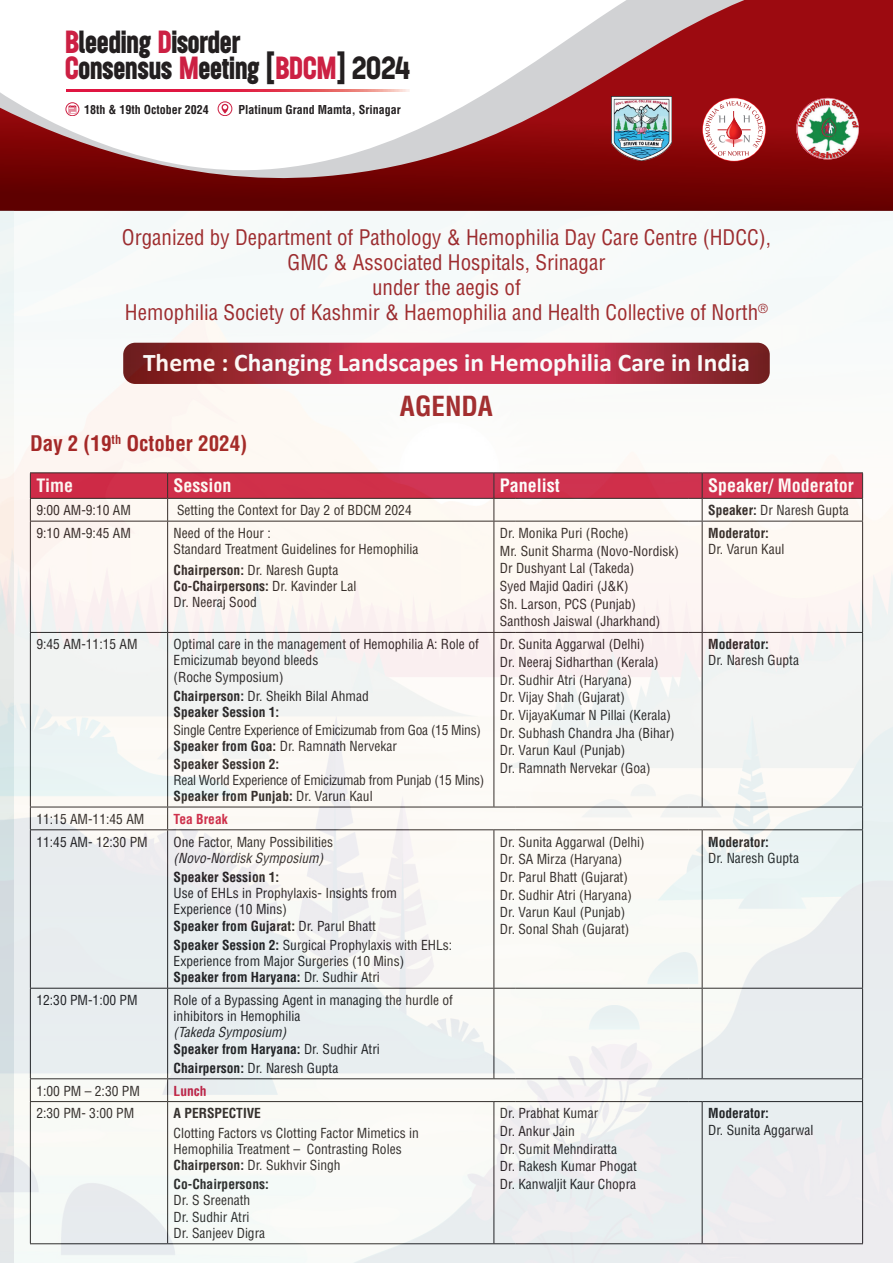
<style>
.page{position:relative;width:893px;height:1263px;background:#fff}
.page>*{position:absolute;margin:0;border:0;box-sizing:border-box;transform-origin:0 0}
.t1{font:700 34.5px/25.5px "Roundkey";letter-spacing:-.005em;color:#231f20}
.t2{font:700 condensed 27px "Helvetica CE";color:#9d1c1f}
.t3{font:700 25.5px "Calibri";color:#fff}
.t4{font:condensed 21px/25.2px "Helvetica CE";color:#9d1c1f;text-align:center}
.t5{font:700 condensed 21px "Helvetica CE";color:#9d1c1f}
.t6{font:700 condensed 18px "Helvetica";color:#fff}
.t7{font:condensed 13.5px/17.7px "Helvetica CE";color:#231f20}
.t8{font:700 condensed 13.5px/16.2px "Helvetica CE";color:#231f20}
.t9{font:condensed 13.5px/16.2px "Helvetica CE";letter-spacing:-.02em;color:#231f20}
.t10{font:italic condensed 13.5px "Helvetica CE";color:#231f20}
.t11{font:700 condensed 13.5px "Helvetica CE";color:#cc2043}
.t12{font:700 condensed 12px "Helvetica CE";color:#231f20}
.s1{color:#cc2043}
.s2{font-weight:700}
.s3{font-weight:400}
.s4{font-weight:400;font-style:italic}
</style>
<div class="page">
<svg style="left:0;top:0;width:893px;height:211px"></svg>
<div style="left:703px;top:98px;width:62px;height:63px;background:#fff;border-radius:50%"></div>
<svg style="left:705px;top:101px;width:58px;height:55px"></svg>
<img style="left:725px;top:115px;width:17px;height:29px">
<img style="left:612px;top:97px;width:60px;height:64px">
<img style="left:796px;top:98px;width:63px;height:61px">
<img style="left:14px;top:211px;width:879px;height:1052px">
<svg style="left:68px;top:105px;width:8px;height:8px"></svg>
<div style="left:66px;top:103px;width:13px;height:13px;border:1px solid #cd1f42;border-radius:50%"></div>
<svg style="left:221px;top:104px;width:8px;height:10px"></svg>
<div style="left:218px;top:102px;width:14px;height:14px;border:1px solid #cd1f42;border-radius:50%"></div>
<svg style="left:66px;top:89px;width:343px;height:2px"></svg>
<h1 class="t1" style="left:65px;top:28px;width:346px"><span class="s1">B</span>leeding <span class="s1">D</span>isorder<br><span class="s1">C</span>onsensus <span class="s1">M</span>eeting [<span class="s1">BDCM</span>] 2024</h1>
<p class="t12" style="left:84px;top:103px;width:126px">18th &amp; 19th October 2024</p>
<p class="t12" style="left:238px;top:103px;width:164px">Platinum Grand Mamta, Srinagar</p>
<h3 class="t4" style="left:122px;top:224px;width:651px">Organized by Department of Pathology &amp; Hemophilia Day Care Centre (HDCC), GMC &amp; Associated Hospitals, Srinagar<br>under the aegis of<br>Hemophilia Society of Kashmir &amp; Haemophilia and Health Collective of North<sup>®</sup></h3>
<h3 class="t3" style="left:143px;top:345px;width:608px">Theme : Changing Landscapes in Hemophilia Care in India</h3>
<h3 class="t5" style="left:30px;top:430px;width:219px">Day 2 (19<sup>th</sup> October 2024)</h3>
<h2 class="t2" style="left:400px;top:389px;width:95px">AGENDA</h2>
<h3 class="t6" style="left:36px;top:474px;width:38px">Time</h3>
<h3 class="t6" style="left:174px;top:474px;width:59px">Session</h3>
<h3 class="t6" style="left:500px;top:474px;width:62px">Panelist</h3>
<h3 class="t6" style="left:708px;top:474px;width:147px">Speaker/ Moderator</h3>
<p class="t7" style="left:36px;top:501px;width:96px">9:00 AM-9:10 AM</p>
<p class="t7" style="left:177px;top:501px;width:236px">Setting the Context for Day 2 of BDCM 2024</p>
<p class="t7" style="left:708px;top:501px;width:142px"><span class="s2">Speaker:</span> Dr Naresh Gupta</p>
<p class="t7" style="left:36px;top:524px;width:96px">9:10 AM-9:45 AM</p>
<p class="t7" style="left:174px;top:525px;width:246px;line-height:16.2px">Need of the Hour :<br>Standard Treatment Guidelines for Hemophilia</p>
<p class="t7" style="left:174px;top:562px;width:184px;line-height:16.2px"><span class="s2">Chairperson:</span> Dr. Naresh Gupta<br><span class="s2">Co-Chairpersons:</span> Dr. Kavinder Lal<br>Dr. Neeraj Sood</p>
<p class="t7" style="left:500px;top:524px;width:180px">Dr. Monika Puri (Roche)<br>Mr. Sunit Sharma (Novo-Nordisk)<br>Dr Dushyant Lal (Takeda)<br>Syed Majid Qadiri (J&amp;K)<br>Sh. Larson, PCS (Punjab)<br>Santhosh Jaiswal (Jharkhand)</p>
<p class="t8" style="left:708px;top:525px;width:62px">Moderator:</p>
<p class="t7" style="left:708px;top:540px;width:78px">Dr. Varun Kaul</p>
<p class="t7" style="left:36px;top:635px;width:103px">9:45 AM-11:15 AM</p>
<p class="t7" style="left:174px;top:636px;width:307px;line-height:16.2px">Optimal care in the management of Hemophilia A: Role of<br>Emicizumab beyond bleeds<br>(Roche Symposium)</p>
<p class="t8" style="left:174px;top:688px;width:197px">Chairperson: <span class="s3">Dr. Sheikh Bilal Ahmad<br></span>Speaker Session 1:</p>
<p class="t9" style="left:174px;top:722px;width:309px">Single Centre Experience of Emicizumab from Goa (15 Mins)<br><span class="s2">Speaker from Goa:</span> Dr. Ramnath Nervekar</p>
<p class="t8" style="left:174px;top:755px;width:107px">Speaker Session 2:</p>
<p class="t9" style="left:174px;top:772px;width:312px">Real World Experience of Emicizumab from Punjab (15 Mins)<br><span class="s2">Speaker from Punjab:</span> Dr. Varun Kaul</p>
<p class="t7" style="left:36px;top:810px;width:110px">11:15 AM-11:45 AM</p>
<p class="t11" style="left:174px;top:810px;width:56px">Tea Break</p>
<p class="t7" style="left:36px;top:833px;width:113px">11:45 AM- 12:30 PM</p>
<p class="t7" style="left:174px;top:833px;width:161px">One Factor, Many Possibilities</p>
<p class="t10" style="left:174px;top:849px;width:151px">(Novo-Nordisk Symposium)</p>
<p class="t8" style="left:174px;top:869px;width:107px">Speaker Session 1:</p>
<p class="t7" style="left:174px;top:885px;width:225px;line-height:16.2px">Use of EHLs in Prophylaxis- Insights from<br>Experience (10 Mins)<br><span class="s2">Speaker from Gujarat:</span> Dr. Parul Bhatt</p>
<p class="t7" style="left:174px;top:937px;width:280px;line-height:16.2px"><span class="s2">Speaker Session 2:</span> Surgical Prophylaxis with EHLs:<br>Experience from Major Surgeries (10 Mins)<br><span class="s2">Speaker from Haryana:</span> Dr. Sudhir Atri</p>
<p class="t7" style="left:36px;top:991px;width:103px">12:30 PM-1:00 PM</p>
<p class="t7" style="left:174px;top:992px;width:281px;line-height:16.2px">Role of a Bypassing Agent in managing the hurdle of inhibitors in Hemophilia</p>
<p class="t8" style="left:174px;top:1024px;width:208px"><span class="s4">(Takeda Symposium)<br></span>Speaker from Haryana: <span class="s3">Dr. Sudhir Atri</span></p>
<p class="t7" style="left:174px;top:1059px;width:166px"><span class="s2">Chairperson:</span> Dr. Naresh Gupta</p>
<p class="t7" style="left:36px;top:1082px;width:105px">1:00 PM – 2:30 PM</p>
<p class="t11" style="left:174px;top:1082px;width:34px">Lunch</p>
<p class="t7" style="left:36px;top:1104px;width:99px">2:30 PM- 3:00 PM</p>
<p class="t8" style="left:174px;top:1105px;width:89px">A PERSPECTIVE</p>
<p class="t7" style="left:174px;top:1124px;width:247px;line-height:16.2px">Clotting Factors vs Clotting Factor Mimetics in<br>Hemophilia Treatment – Contrasting Roles<br><span class="s2">Chairperson:</span> Dr. Sukhvir Singh</p>
<p class="t8" style="left:174px;top:1176px;width:97px">Co-Chairpersons:</p>
<p class="t7" style="left:174px;top:1192px;width:93px;line-height:16.2px">Dr. S Sreenath<br>Dr. Sudhir Atri<br>Dr. Sanjeev Digra</p>
<p class="t7" style="left:500px;top:635px;width:176px">Dr. Sunita Aggarwal (Delhi)<br>Dr. Neeraj Sidharthan (Kerala)<br>Dr. Sudhir Atri (Haryana)<br>Dr. Vijay Shah (Gujarat)<br>Dr. VijayaKumar N Pillai (Kerala)<br>Dr. Subhash Chandra Jha (Bihar)<br>Dr. Varun Kaul (Punjab)<br>Dr. Ramnath Nervekar (Goa)</p>
<p class="t8" style="left:708px;top:636px;width:62px">Moderator:</p>
<p class="t7" style="left:708px;top:651px;width:92px">Dr. Naresh Gupta</p>
<p class="t7" style="left:500px;top:833px;width:146px">Dr. Sunita Aggarwal (Delhi)<br>Dr. SA Mirza (Haryana)<br>Dr. Parul Bhatt (Gujarat)<br>Dr. Sudhir Atri (Haryana)<br>Dr. Varun Kaul (Punjab)</p>
<p class="t7" style="left:500px;top:920px;width:131px">Dr. Sonal Shah (Gujarat)</p>
<p class="t8" style="left:708px;top:833px;width:62px">Moderator:</p>
<p class="t7" style="left:708px;top:849px;width:92px">Dr. Naresh Gupta</p>
<p class="t7" style="left:500px;top:1104px;width:138px">Dr. Prabhat Kumar<br>Dr. Ankur Jain<br>Dr. Sumit Mehndiratta<br>Dr. Rakesh Kumar Phogat<br>Dr. Kanwaljit Kaur Chopra</p>
<p class="t8" style="left:708px;top:1105px;width:62px">Moderator:</p>
<p class="t7" style="left:708px;top:1121px;width:107px">Dr. Sunita Aggarwal</p>
</div>
